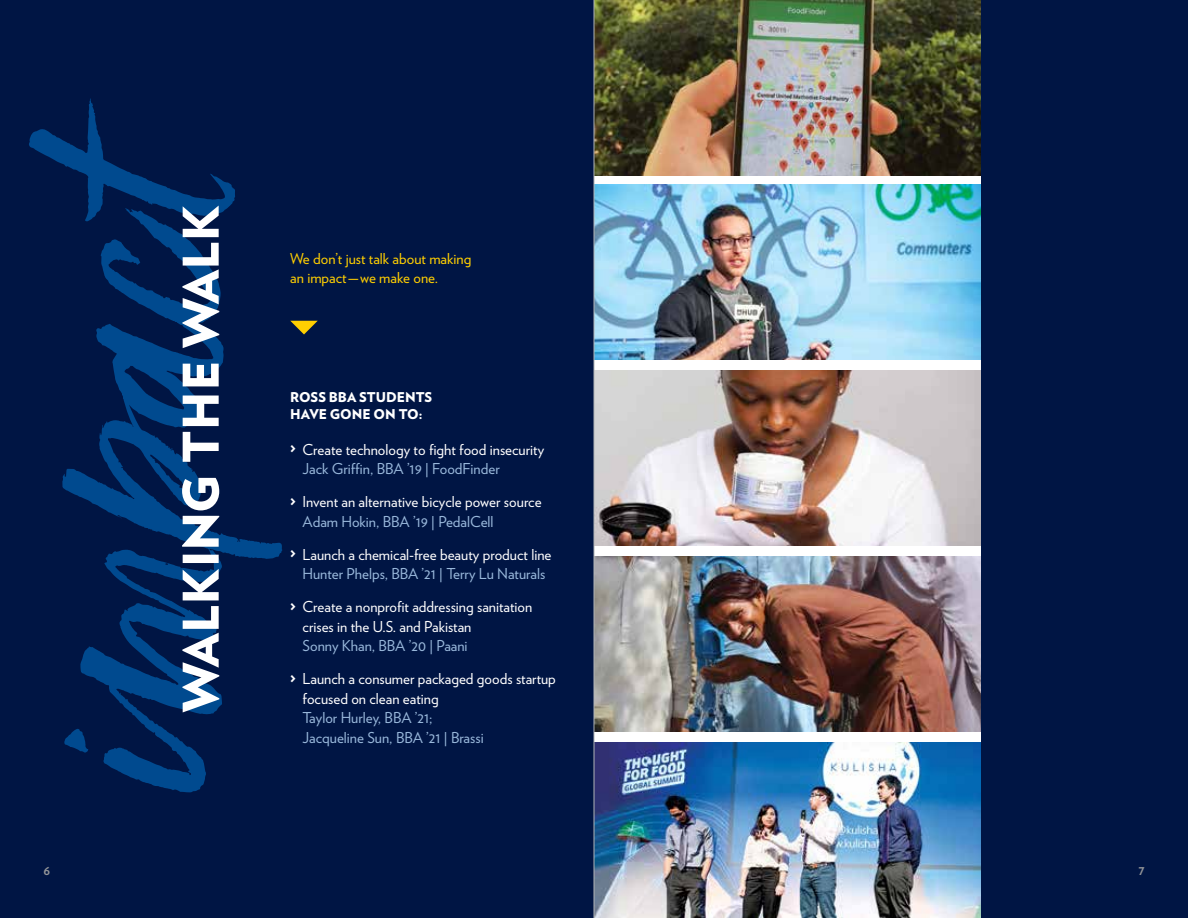
<style>
.page{position:relative;width:1188px;height:918px;background:#fff}
.page>*{position:absolute;margin:0;border:0;box-sizing:border-box;transform-origin:0 0}
.t1{font:15px/19.5px "Verlag";color:#fff}
.t2{font:15px/19.5px "Verlag";color:#99b8db}
.t3{font:15px/19.5px "Verlag";color:#ffcf01}
.t4{font:900 13.5px/16.5px "Verlag";color:#fff}
.t5{font:700 13.5px "Verlag";color:#939598}
.s1{font-weight:900}
.s2{color:#99b8db}
</style>
<div class="page">
<div style="left:0;top:0;width:594px;height:918px;background:#001544"></div>
<svg style="left:29px;top:98px;width:253px;height:694px"></svg>
<svg style="left:290px;top:321px;width:28px;height:13px"></svg>
<svg style="left:182px;top:206px;width:37px;height:506px"></svg>
<img style="left:595px;top:371px;width:386px;height:175px">
<img style="left:595px;top:557px;width:386px;height:175px">
<img style="left:595px;top:185px;width:386px;height:175px">
<img style="left:595px;top:743px;width:386px;height:175px">
<img style="left:595px;top:0;width:386px;height:175px">
<div style="left:981px;top:0;width:207px;height:918px;background:#001544"></div>
<hr style="left:594px;top:0;width:1px;height:918px;background:#b1b4b6">
<p class="t3" style="left:290px;top:248px;width:183px">We don’t just talk about making an impact — we make one.</p>
<p class="t4" style="left:290px;top:388px;width:144px">ROSS BBA STUDENTS<br>HAVE GONE ON TO:</p>
<p class="t1" style="left:303px;top:439px;width:243px;text-indent:-12px"><span class="s1">&gt;</span> Create technology to fight food insecurity<br><span class="s2">Jack Griffin, BBA ’19 | FoodFinder</span></p>
<p class="t1" style="left:303px;top:491px;width:241px;text-indent:-12px"><span class="s1">&gt;</span> Invent an alternative bicycle power source<br><span class="s2">Adam Hokin, BBA ’19 | PedalCell</span></p>
<p class="t1" style="left:290px;top:544px;width:263px;text-align:center"><span class="s1">&gt;</span> Launch a chemical-free beauty product line<br><span class="s2">Hunter Phelps, BBA ’21 | Terry Lu Naturals</span></p>
<p class="t1" style="left:303px;top:596px;width:231px;text-indent:-12px"><span class="s1">&gt;</span> Create a nonprofit addressing sanitation crises in the U.S. and Pakistan</p>
<p class="t2" style="left:303px;top:635px;width:167px">Sonny Khan, BBA ’20 | Paani</p>
<p class="t1" style="left:303px;top:668px;width:255px;text-indent:-12px"><span class="s1">&gt;</span> Launch a consumer packaged goods startup focused on clean eating</p>
<p class="t2" style="left:303px;top:707px;width:183px">Taylor Hurley, BBA ’21;<br>Jacqueline Sun, BBA ’21 | Brassi</p>
<p class="t5" style="left:43px;top:859px;width:8px">6</p>
<p class="t5" style="left:1138px;top:859px;width:8px">7</p>
</div>
